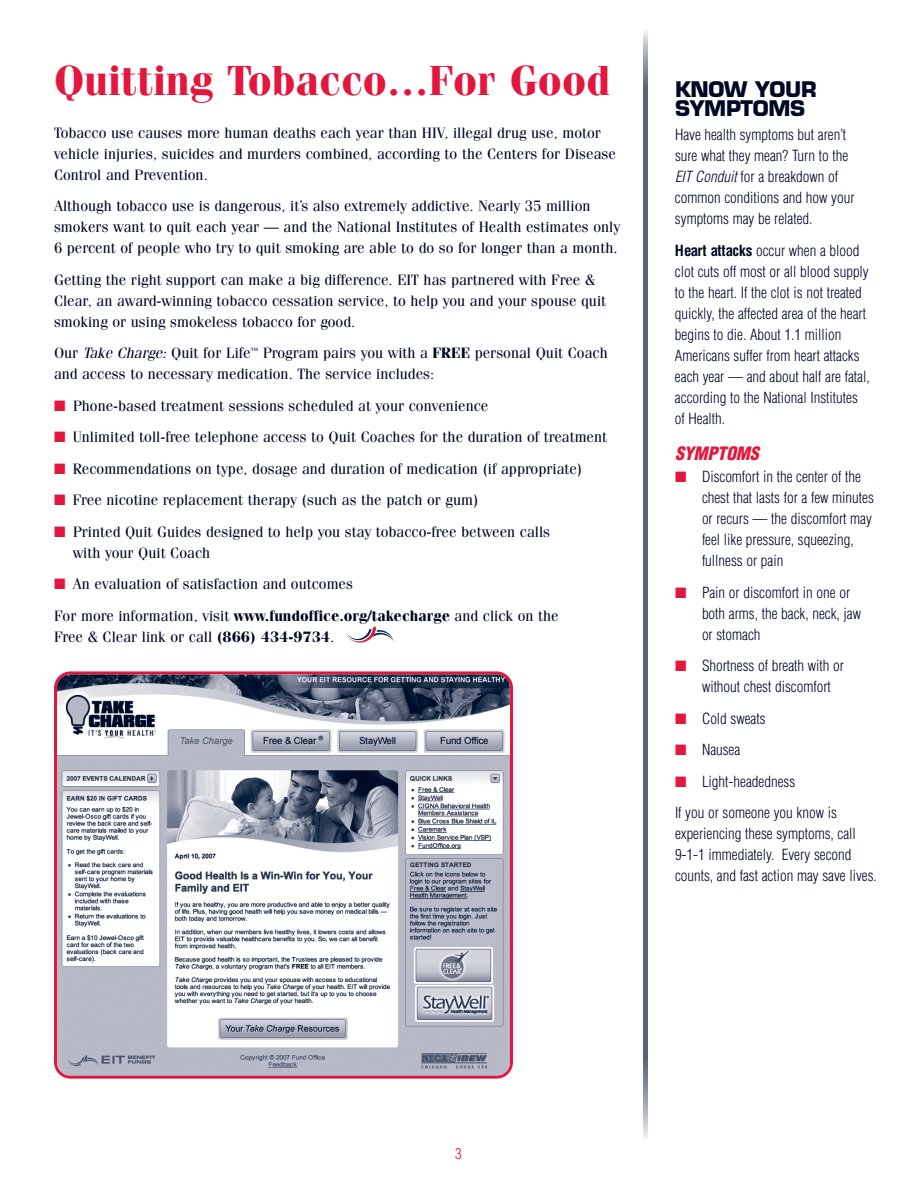
<style>
.page{position:relative;width:918px;height:1188px;background:#fff}
.page>*{position:absolute;margin:0;border:0;box-sizing:border-box;transform-origin:0 0}
.t1{font:700 42px "Fenice";color:#e3173e}
.t2{font:700 21px/19.5px "Eurostile";letter-spacing:-.015em;color:#000824}
.t3{font:italic 900 condensed 18px "Helvetica";color:#e3173e}
.t4{font:15px/21px "Fenice";color:#000824}
.t5{font:300 condensed 15px/21px "Helvetica";color:#000824}
.t6{font:300 condensed 15px "Helvetica";color:#e3173e}
.s1{font-style:italic}
.s2{font-weight:700}
.s3{color:#e3173e}
</style>
<div class="page">
<svg style="left:346px;top:626px;width:48px;height:17px"></svg>
<hr style="left:644px;top:87px;width:4px;height:987px;background:#586379">
<svg style="left:644px;top:31px;width:4px;height:56px"></svg>
<svg style="left:644px;top:1066px;width:4px;height:72px"></svg>
<svg style="left:54px;top:671px;width:459px;height:408px"></svg>
<img style="left:57px;top:674px;width:453px;height:402px">
<h1 class="t1" style="left:54px;top:66px;width:558px">Quitting Tobacco…For Good</h1>
<p class="t4" style="left:54px;top:124px;width:564px">Tobacco use causes more human deaths each year than HIV, illegal drug use, motor vehicle injuries, suicides and murders combined, according to the Centers for Disease<br>Control and Prevention.</p>
<p class="t4" style="left:54px;top:197px;width:568px">Although tobacco use is dangerous, it’s also extremely addictive. Nearly 35 million smokers want to quit each year — and the National Institutes of Health estimates only<br>6 percent of people who try to quit smoking are able to do so for longer than a month.</p>
<p class="t4" style="left:54px;top:270px;width:554px">Getting the right support can make a big difference. EIT has partnered with Free &amp;<br>Clear, an award-winning tobacco cessation service, to help you and your spouse quit smoking or using smokeless tobacco for good.</p>
<p class="t4" style="left:54px;top:344px;width:555px">Our <span class="s1">Take Charge:</span> Quit for Life<sup>™</sup> Program pairs you with a <span class="s2">FREE</span> personal Quit Coach and access to necessary medication. The service includes:</p>
<p class="t4" style="left:54px;top:396px;width:436px"><span class="s3">■</span> Phone-based treatment sessions scheduled at your convenience</p>
<p class="t4" style="left:54px;top:428px;width:555px"><span class="s3">■</span> Unlimited toll-free telephone access to Quit Coaches for the duration of treatment</p>
<p class="t4" style="left:54px;top:459px;width:530px"><span class="s3">■</span> Recommendations on type, dosage and duration of medication (if appropriate)</p>
<p class="t4" style="left:54px;top:491px;width:426px"><span class="s3">■</span> Free nicotine replacement therapy (such as the patch or gum)</p>
<p class="t4" style="left:73px;top:522px;width:479px;text-indent:-19px"><span class="s3">■</span> Printed Quit Guides designed to help you stay tobacco-free between calls with your Quit Coach</p>
<p class="t4" style="left:54px;top:570px;width:506px;line-height:31.5px"><span class="s3">■</span> An evaluation of satisfaction and outcomes<br>For more information, visit <span class="s2">www.fundoffice.org/takecharge</span> and click on the</p>
<p class="t4" style="left:54px;top:627px;width:282px">Free &amp; Clear link or call <span class="s2">(866) 434-9734</span>.</p>
<h2 class="t2" style="left:675px;top:82px;width:143px">KNOW YOUR<br>SYMPTOMS</h2>
<p class="t5" style="left:675px;top:126px;width:181px">Have health symptoms but aren’t sure what they mean? Turn to the<br><span class="s1">EIT Conduit</span>for a breakdown of common conditions and how your symptoms may be related.</p>
<p class="t5" style="left:675px;top:241px;width:196px"><span class="s2">Heart attacks</span> occur when a blood clot cuts off most or all blood supply to the heart. If the clot is not treated quickly, the affected area of the heart begins to die. About 1.1 million Americans suffer from heart attacks each year — and about half are fatal, according to the National Institutes of Health.</p>
<p class="t3" style="left:675px;top:446px;width:89px">SYMPTOMS</p>
<p class="t5" style="left:702px;top:467px;width:173px;text-indent:-27px"><span class="s3">■</span> Discomfort in the center of the chest that lasts for a few minutes or recurs — the discomfort may feel like pressure, squeezing, fullness or pain</p>
<p class="t5" style="left:702px;top:583px;width:161px;text-indent:-27px"><span class="s3">■</span> Pain or discomfort in one or both arms, the back, neck, jaw or stomach</p>
<p class="t5" style="left:702px;top:656px;width:144px;text-indent:-27px"><span class="s3">■</span> Shortness of breath with or without chest discomfort</p>
<p class="t5" style="left:675px;top:709px;width:92px"><span class="s3">■</span> Cold sweats</p>
<p class="t5" style="left:675px;top:740px;width:67px"><span class="s3">■</span> Nausea</p>
<p class="t5" style="left:675px;top:767px;width:163px;line-height:31.5px"><span class="s3">■</span> Light-headedness<br>If you or someone you know is</p>
<p class="t5" style="left:675px;top:824px;width:203px">experiencing these symptoms, call<br>9-1-1 immediately. Every second counts, and fast action may save lives.</p>
<p class="t6" style="left:455px;top:1148px;width:8px">3</p>
</div>
